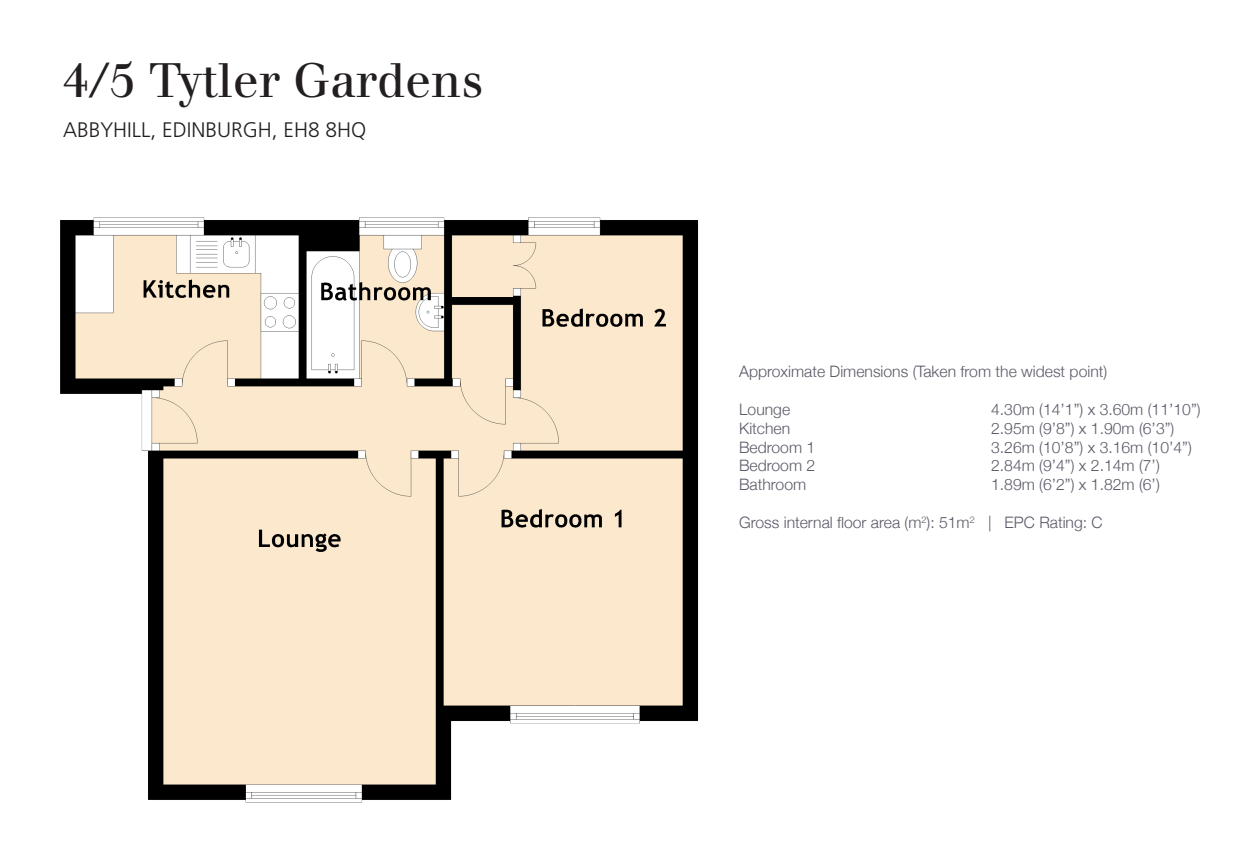
<style>
.page{position:relative;width:1260px;height:864px;background:#fff}
.page>*{position:absolute;margin:0;border:0;box-sizing:border-box;transform-origin:0 0}
.t1{font:47.25px "Justus";color:#231f20}
.t2{font:300 21px "Frutiger";color:#231f20}
.t3{font:300 15.75px "Helvetica Neue";color:#595968}
</style>
<div class="page">
<img style="left:60px;top:217px;width:639px;height:586px">
<h1 class="t1" style="left:63px;top:52px;width:422px">4/5 Tytler Gardens</h1>
<h2 class="t2" style="left:63px;top:118px;width:305px">ABBYHILL, EDINBURGH, EH8 8HQ</h2>
<p class="t3" style="left:739px;top:358px;width:370px">Approximate Dimensions (Taken from the widest point)</p>
<p class="t3" style="left:739px;top:396px;width:53px">Lounge</p>
<p class="t3" style="left:991px;top:396px;width:211px">4.30m (14’1”) x 3.60m (11’10”)</p>
<p class="t3" style="left:739px;top:415px;width:53px">Kitchen</p>
<p class="t3" style="left:991px;top:415px;width:185px">2.95m (9’8”) x 1.90m (6’3”)</p>
<p class="t3" style="left:739px;top:434px;width:78px">Bedroom 1</p>
<p class="t3" style="left:991px;top:434px;width:202px">3.26m (10’8”) x 3.16m (10’4”)</p>
<p class="t3" style="left:739px;top:453px;width:78px">Bedroom 2</p>
<p class="t3" style="left:991px;top:453px;width:170px">2.84m (9’4”) x 2.14m (7’)</p>
<p class="t3" style="left:739px;top:472px;width:69px">Bathroom</p>
<p class="t3" style="left:991px;top:472px;width:170px">1.89m (6’2”) x 1.82m (6’)</p>
<p class="t3" style="left:739px;top:509px;width:365px">Gross internal floor area (m<sup>2</sup>): 51m<sup>2</sup> | EPC Rating: C</p>
</div>
